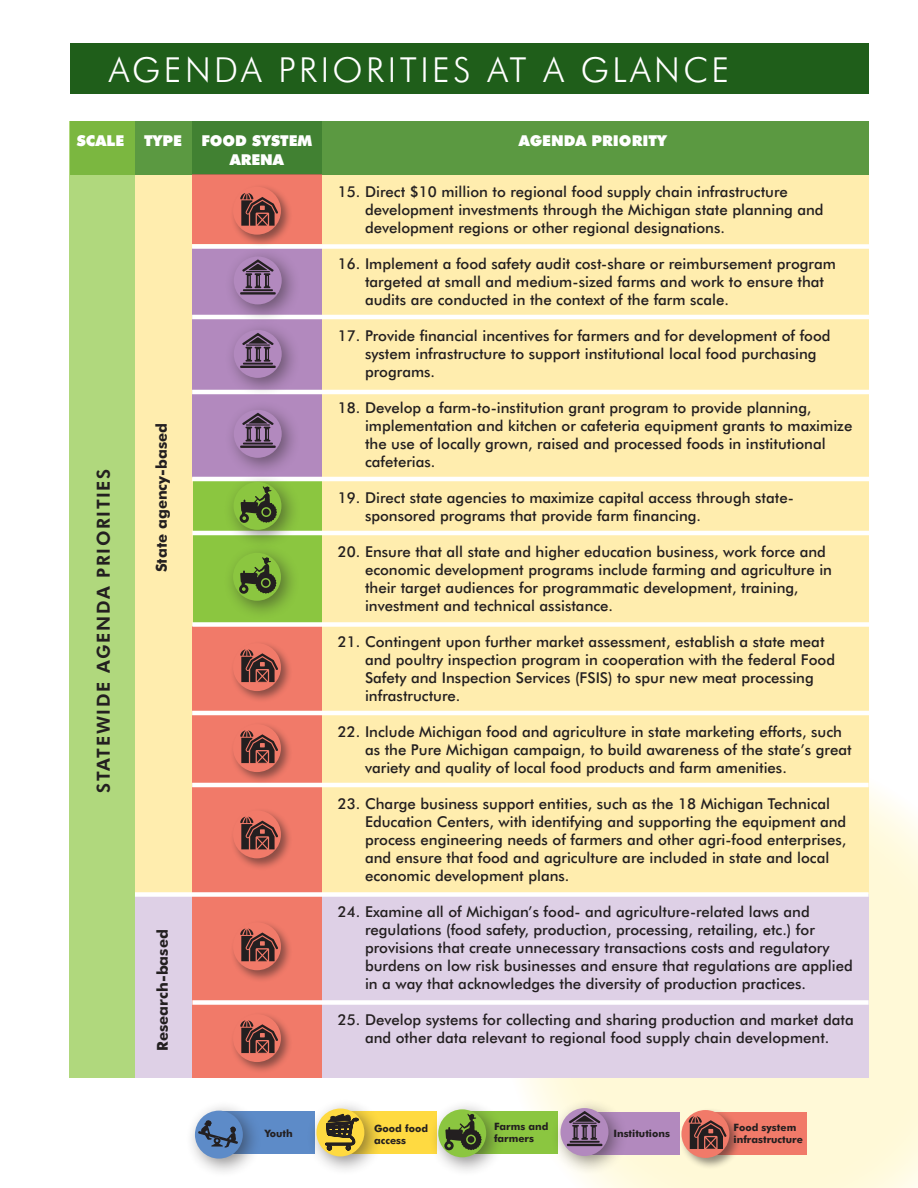
<style>
.page{position:relative;width:918px;height:1188px;background:#fff}
.page>*{position:absolute;margin:0;border:0;box-sizing:border-box;transform-origin:0 0}
.heading{font:300 34.5px "Futura BT";letter-spacing:.1em;color:#fff}
.main_text{font:800 18px "Futura BT";letter-spacing:.09em;color:#231f20}
.main_text-2{font:500 15px/18px "Futura BT";color:#231f20}
.main_text-3{font:900 15px "Futura BT";color:#fff}
.main_text-4{font:700 15px "Futura BT";color:#231f20}
.main_text-5{font:700 10.2px/12.1px "Futura BT";color:#231f20}
</style>
<div class="page">
<svg style="left:506px;top:751px;width:412px;height:437px;background:#fef9dd"></svg>
<div style="left:135px;top:894px;width:733px;height:184px;background:#ded0e6"></div>
<div style="left:135px;top:171px;width:733px;height:723px;background:#ffedae"></div>
<div style="left:70px;top:122px;width:798px;height:53px;background:#5b9941"></div>
<div style="left:70px;top:122px;width:65px;height:956px;background:#b0d87d"></div>
<div style="left:192px;top:626px;width:130px;height:452px;background:#f17a69"></div>
<div style="left:192px;top:1000px;width:677px;height:5px;background:#fff"></div>
<div style="left:135px;top:892px;width:734px;height:5px;background:#fff"></div>
<hr style="left:192px;top:783px;width:677px;height:4px;background:#fff">
<hr style="left:192px;top:711px;width:683px;height:4px;background:#fff">
<div style="left:192px;top:175px;width:130px;height:69px;background:#f17a69"></div>
<div style="left:192px;top:122px;width:130px;height:53px;background:#418132"></div>
<div style="left:192px;top:248px;width:130px;height:230px;background:#b289be"></div>
<hr style="left:192px;top:315px;width:681px;height:4px;background:#fff">
<div style="left:192px;top:244px;width:679px;height:5px;background:#fff"></div>
<hr style="left:192px;top:390px;width:683px;height:4px;background:#fff">
<div style="left:193px;top:481px;width:129px;height:142px;background:#8bc640"></div>
<hr style="left:192px;top:531px;width:682px;height:4px;background:#fff">
<hr style="left:192px;top:477px;width:681px;height:4px;background:#fff">
<div style="left:192px;top:622px;width:681px;height:5px;background:#fff"></div>
<div style="left:218px;top:1112px;width:97px;height:42px;background:#5d8bc8"></div>
<div style="left:710px;top:1112px;width:96px;height:42px;background:#f17a69"></div>
<div style="left:340px;top:1112px;width:97px;height:42px;background:#ffda41"></div>
<div style="left:584px;top:1112px;width:96px;height:42px;background:#b289be"></div>
<div style="left:462px;top:1112px;width:96px;height:42px;background:#8bc640"></div>
<div style="left:70px;top:44px;width:798px;height:50px;background:#1f5e1a"></div>
<div style="left:306px;top:1099px;width:78px;height:77px;background:#231f20;opacity:.5"></div>
<div style="left:316px;top:1109px;width:48px;height:47px;background:#ffda41;border-radius:50%"></div>
<svg style="left:325px;top:1114px;width:33px;height:36px"></svg>
<div style="left:185px;top:1101px;width:77px;height:77px;background:#231f20;opacity:.5"></div>
<div style="left:195px;top:1111px;width:48px;height:48px;background:#5d8bc8;border-radius:50%"></div>
<svg style="left:198px;top:1120px;width:40px;height:28px"></svg>
<div style="left:223px;top:543px;width:77px;height:77px;background:#231f20;opacity:.5"></div>
<div style="left:233px;top:553px;width:48px;height:48px;background:#8bc640;border-radius:50%"></div>
<svg style="left:239px;top:557px;width:38px;height:37px"></svg>
<div style="left:224px;top:472px;width:77px;height:77px;background:#231f20;opacity:.5"></div>
<div style="left:234px;top:482px;width:47px;height:48px;background:#8bc640;border-radius:50%"></div>
<svg style="left:240px;top:486px;width:37px;height:37px"></svg>
<div style="left:428px;top:1099px;width:78px;height:78px;background:#231f20;opacity:.5"></div>
<div style="left:438px;top:1109px;width:48px;height:48px;background:#8bc640;border-radius:50%"></div>
<svg style="left:444px;top:1114px;width:38px;height:36px"></svg>
<div style="left:231px;top:184px;width:62px;height:63px;background:#231f20;opacity:.5"></div>
<div style="left:233px;top:187px;width:48px;height:48px;background:#f17a69;border-radius:50%"></div>
<svg style="left:240px;top:193px;width:38px;height:33px"></svg>
<div style="left:231px;top:640px;width:62px;height:64px;background:#231f20;opacity:.5"></div>
<div style="left:233px;top:643px;width:48px;height:48px;background:#f17a69;border-radius:50%"></div>
<svg style="left:240px;top:649px;width:38px;height:34px"></svg>
<div style="left:231px;top:721px;width:62px;height:64px;background:#231f20;opacity:.5"></div>
<div style="left:233px;top:724px;width:48px;height:48px;background:#f17a69;border-radius:50%"></div>
<svg style="left:240px;top:730px;width:38px;height:34px"></svg>
<div style="left:231px;top:808px;width:62px;height:63px;background:#231f20;opacity:.5"></div>
<div style="left:233px;top:810px;width:48px;height:48px;background:#f17a69;border-radius:50%"></div>
<svg style="left:240px;top:817px;width:38px;height:33px"></svg>
<div style="left:231px;top:920px;width:62px;height:63px;background:#231f20;opacity:.5"></div>
<div style="left:233px;top:922px;width:48px;height:48px;background:#f17a69;border-radius:50%"></div>
<svg style="left:240px;top:929px;width:38px;height:33px"></svg>
<div style="left:231px;top:1011px;width:62px;height:64px;background:#231f20;opacity:.5"></div>
<div style="left:233px;top:1014px;width:48px;height:48px;background:#f17a69;border-radius:50%"></div>
<svg style="left:240px;top:1020px;width:38px;height:34px"></svg>
<div style="left:679px;top:1107px;width:63px;height:63px;background:#231f20;opacity:.5"></div>
<div style="left:681px;top:1110px;width:48px;height:48px;background:#f17a69;border-radius:50%"></div>
<svg style="left:689px;top:1116px;width:38px;height:34px"></svg>
<div style="left:224px;top:247px;width:77px;height:77px;background:#231f20;opacity:.5"></div>
<div style="left:234px;top:257px;width:48px;height:47px;background:#b289be;border-radius:50%"></div>
<hr style="left:243px;top:289px;width:30px;height:2px;background:#231f20">
<hr style="left:240px;top:292px;width:36px;height:3px;background:#231f20">
<svg style="left:242px;top:259px;width:32px;height:29px"></svg>
<div style="left:224px;top:320px;width:77px;height:77px;background:#231f20;opacity:.5"></div>
<div style="left:234px;top:330px;width:48px;height:48px;background:#b289be;border-radius:50%"></div>
<hr style="left:243px;top:363px;width:30px;height:2px;background:#231f20">
<hr style="left:240px;top:366px;width:36px;height:2px;background:#231f20">
<svg style="left:242px;top:333px;width:32px;height:29px"></svg>
<div style="left:224px;top:400px;width:77px;height:77px;background:#231f20;opacity:.5"></div>
<div style="left:234px;top:410px;width:48px;height:48px;background:#b289be;border-radius:50%"></div>
<hr style="left:243px;top:443px;width:30px;height:2px;background:#231f20">
<hr style="left:240px;top:446px;width:36px;height:2px;background:#231f20">
<svg style="left:242px;top:413px;width:32px;height:29px"></svg>
<div style="left:551px;top:1098px;width:77px;height:77px;background:#231f20;opacity:.5"></div>
<svg style="left:561px;top:1108px;width:47px;height:48px"></svg>
<hr style="left:570px;top:1141px;width:30px;height:2px;background:#231f20">
<hr style="left:567px;top:1144px;width:35px;height:2px;background:#231f20">
<svg style="left:569px;top:1111px;width:31px;height:29px"></svg>
<p class="heading" style="left:109px;top:49px;width:622px">AGENDA PRIORITIES AT A GLANCE</p>
<p class="main_text-3" style="left:77px;top:131px;width:49px">SCALE</p>
<p class="main_text-3" style="left:144px;top:131px;width:39px">TYPE</p>
<p class="main_text-3" style="left:201px;top:131px;width:112px">FOOD SYSTEM</p>
<p class="main_text-3" style="left:519px;top:131px;width:149px">AGENDA PRIORITY</p>
<p class="main_text-3" style="left:230px;top:151px;width:56px">ARENA</p>
<p class="main_text" style="left:92px;top:793px;width:326px;rotate:-90deg">STATEWIDE AGENDA PRIORITIES</p>
<p class="main_text-4" style="left:152px;top:572px;width:151px;rotate:-90deg">State agency-based</p>
<p class="main_text-4" style="left:153px;top:1051px;width:123px;rotate:-90deg">Research-based</p>
<p class="main_text-2" style="left:365px;top:183px;width:460px;text-indent:-27px">15. Direct $10 million to regional food supply chain infrastructure development investments through the Michigan state planning and development regions or other regional designations.</p>
<p class="main_text-2" style="left:365px;top:255px;width:472px;text-indent:-27px">16. Implement a food safety audit cost-share or reimbursement program targeted at small and medium-sized farms and work to ensure that audits are conducted in the context of the farm scale.</p>
<p class="main_text-2" style="left:365px;top:327px;width:467px;text-indent:-27px">17. Provide financial incentives for farmers and for development of food system infrastructure to support institutional local food purchasing programs.</p>
<p class="main_text-2" style="left:365px;top:399px;width:489px;text-indent:-27px">18. Develop a farm-to-institution grant program to provide planning, implementation and kitchen or cafeteria equipment grants to maximize the use of locally grown, raised and processed foods in institutional cafeterias.</p>
<p class="main_text-2" style="left:365px;top:489px;width:431px;text-indent:-27px">19. Direct state agencies to maximize capital access through state&shy;sponsored programs that provide farm financing.</p>
<p class="main_text-2" style="left:365px;top:543px;width:469px;text-indent:-27px">20. Ensure that all state and higher education business, work force and economic development programs include farming and agriculture in their target audiences for programmatic development, training, investment and technical assistance.</p>
<p class="main_text-2" style="left:365px;top:633px;width:472px;text-indent:-27px">21. Contingent upon further market assessment, establish a state meat and poultry inspection program in cooperation with the federal Food Safety and Inspection Services (FSIS) to spur new meat processing infrastructure.</p>
<p class="main_text-2" style="left:365px;top:723px;width:488px;text-indent:-27px">22. Include Michigan food and agriculture in state marketing efforts, such as the Pure Michigan campaign, to build awareness of the state’s great variety and quality of local food products and farm amenities.</p>
<p class="main_text-2" style="left:365px;top:795px;width:483px;text-indent:-27px">23. Charge business support entities, such as the 18 Michigan Technical Education Centers, with identifying and supporting the equipment and process engineering needs of farmers and other agri-food enterprises, and ensure that food and agriculture are included in state and local economic development plans.</p>
<p class="main_text-2" style="left:365px;top:903px;width:489px;text-indent:-27px">24. Examine all of Michigan’s food- and agriculture-related laws and regulations (food safety, production, processing, retailing, etc.) for provisions that create unnecessary transactions costs and regulatory burdens on low risk businesses and ensure that regulations are applied in a way that acknowledges the diversity of production practices.</p>
<p class="main_text-2" style="left:338px;top:1011px;width:517px;text-align:center">25. Develop systems for collecting and sharing production and market data and other data relevant to regional food supply chain development.</p>
<p class="main_text-5" style="left:494px;top:1120px;width:56px">Farms and farmers</p>
<p class="main_text-5" style="left:265px;top:1127px;width:30px">Youth</p>
<p class="main_text-5" style="left:734px;top:1121px;width:71px">Food system infrastructure</p>
<p class="main_text-5" style="left:374px;top:1122px;width:55px">Good food access</p>
<p class="main_text-5" style="left:613px;top:1127px;width:58px">Institutions</p>
</div>
